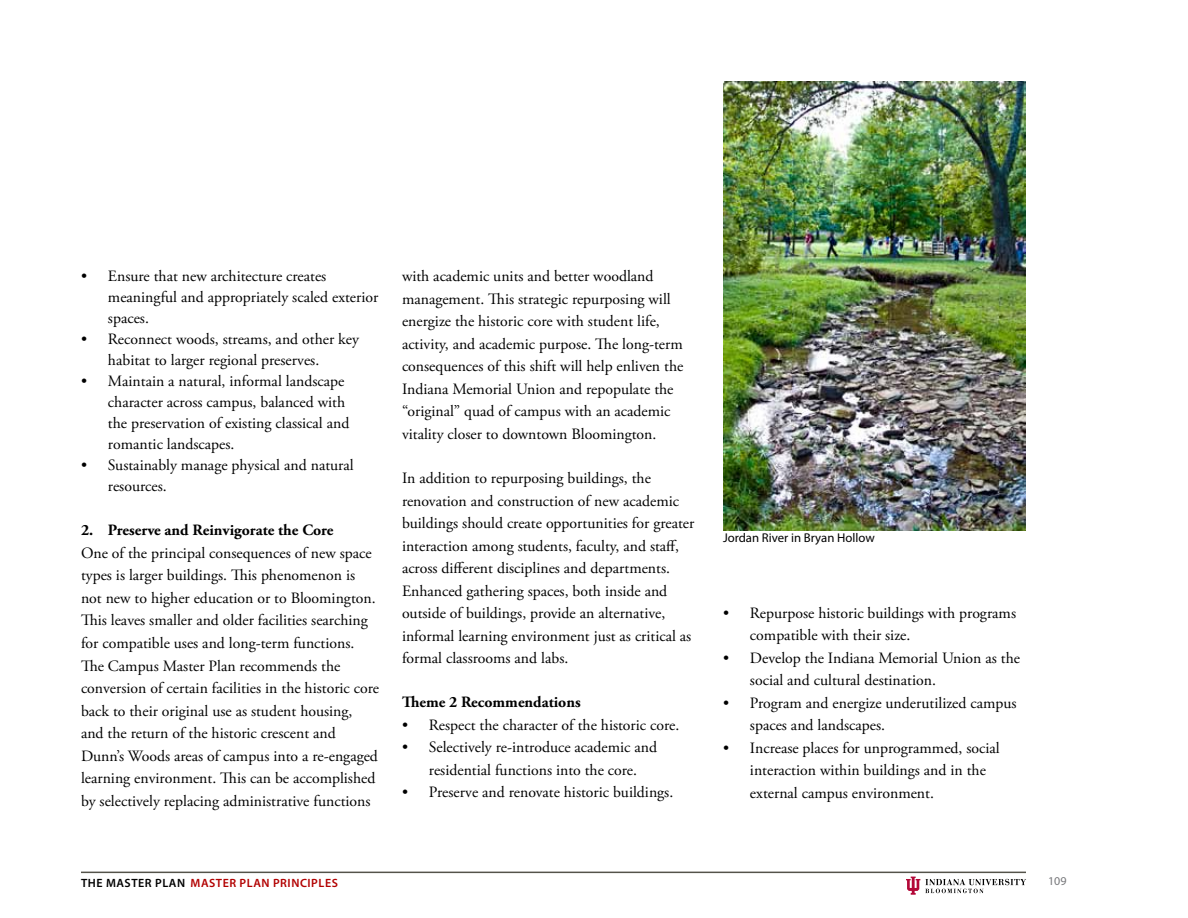
<style>
.page{position:relative;width:1188px;height:918px;background:#fff}
.page>*{position:absolute;margin:0;border:0;box-sizing:border-box;transform-origin:0 0}
.t1{font:15.75px/22.5px "Adobe Garamond Pro";color:#000}
.t2{font:700 15.75px "Adobe Garamond Pro";color:#000}
.t3{font:12.75px "Myriad Pro";color:#000}
.t4{font:600 12px "Myriad Pro";letter-spacing:.045em;color:#b20000}
.t5{font:600 12px "Myriad Pro";color:#000}
.t6{font:12px "Myriad Pro";color:#77787b}
</style>
<div class="page">
<hr style="left:81px;top:872px;width:945px;height:1px;background:#54534a">
<svg style="left:906px;top:877px;width:120px;height:18px"></svg>
<img style="left:723px;top:81px;width:303px;height:450px">
<p class="t1" style="left:108px;top:266px;width:272px;line-height:21px;text-indent:-27px">• Ensure that new architecture creates meaningful and appropriately scaled exterior spaces.</p>
<p class="t1" style="left:108px;top:329px;width:252px;line-height:21px;text-indent:-27px">• Reconnect woods, streams, and other key habitat to larger regional preserves.</p>
<p class="t1" style="left:108px;top:371px;width:243px;line-height:21px;text-indent:-27px">• Maintain a natural, informal landscape character across campus, balanced with the preservation of existing classical and romantic landscapes.</p>
<p class="t1" style="left:108px;top:455px;width:247px;line-height:21px;text-indent:-27px">• Sustainably manage physical and natural resources.</p>
<p class="t2" style="left:81px;top:521px;width:254px">2. Preserve and Reinvigorate the Core</p>
<p class="t1" style="left:81px;top:542px;width:300px">One of the principal consequences of new space types is larger buildings. This phenomenon is not new to higher education or to Bloomington.<br>This leaves smaller and older facilities searching for compatible uses and long-term functions.<br>The Campus Master Plan recommends the conversion of certain facilities in the historic core back to their original use as student housing,<br>and the return of the historic crescent and Dunn’s Woods areas of campus into a re-engaged learning environment. This can be accomplished by selectively replacing administrative functions</p>
<p class="t1" style="left:402px;top:266px;width:283px">with academic units and better woodland management. This strategic repurposing will energize the historic core with student life, activity, and academic purpose. The long-term consequences of this shift will help enliven the Indiana Memorial Union and repopulate the “original” quad of campus with an academic vitality closer to downtown Bloomington.</p>
<p class="t1" style="left:402px;top:467px;width:294px">In addition to repurposing buildings, the renovation and construction of new academic buildings should create opportunities for greater interaction among students, faculty, and staff, across different disciplines and departments.<br>Enhanced gathering spaces, both inside and outside of buildings, provide an alternative, informal learning environment just as critical as formal classrooms and labs.</p>
<p class="t2" style="left:402px;top:693px;width:180px">Theme 2 Recommendations</p>
<p class="t1" style="left:402px;top:714px;width:279px">• Respect the character of the historic core.</p>
<p class="t1" style="left:402px;top:737px;width:257px;text-align:center">• Selectively re-introduce academic and residential functions into the core.</p>
<p class="t1" style="left:402px;top:782px;width:273px">• Preserve and renovate historic buildings.</p>
<p class="t3" style="left:723px;top:531px;width:153px">Jordan River in Bryan Hollow</p>
<p class="t1" style="left:750px;top:602px;width:268px;text-indent:-27px">• Repurpose historic buildings with programs compatible with their size.</p>
<p class="t1" style="left:750px;top:647px;width:272px;text-indent:-27px">• Develop the Indiana Memorial Union as the social and cultural destination.</p>
<p class="t1" style="left:750px;top:692px;width:268px;text-indent:-27px">• Program and energize underutilized campus spaces and landscapes.</p>
<p class="t1" style="left:750px;top:737px;width:251px;text-indent:-27px">• Increase places for unprogrammed, social interaction within buildings and in the external campus environment.</p>
<p class="t5" style="left:81px;top:875px;width:9px">THE</p>
<p class="t5" style="left:106px;top:875px;width:9px">MASTER</p>
<p class="t5" style="left:155px;top:875px;width:9px">PLAN</p>
<p class="t4" style="left:191px;top:875px;width:90px">MASTER PLAN PRINCIPLES</p>
<p class="t6" style="left:1048px;top:875px;width:20px">109</p>
</div>
